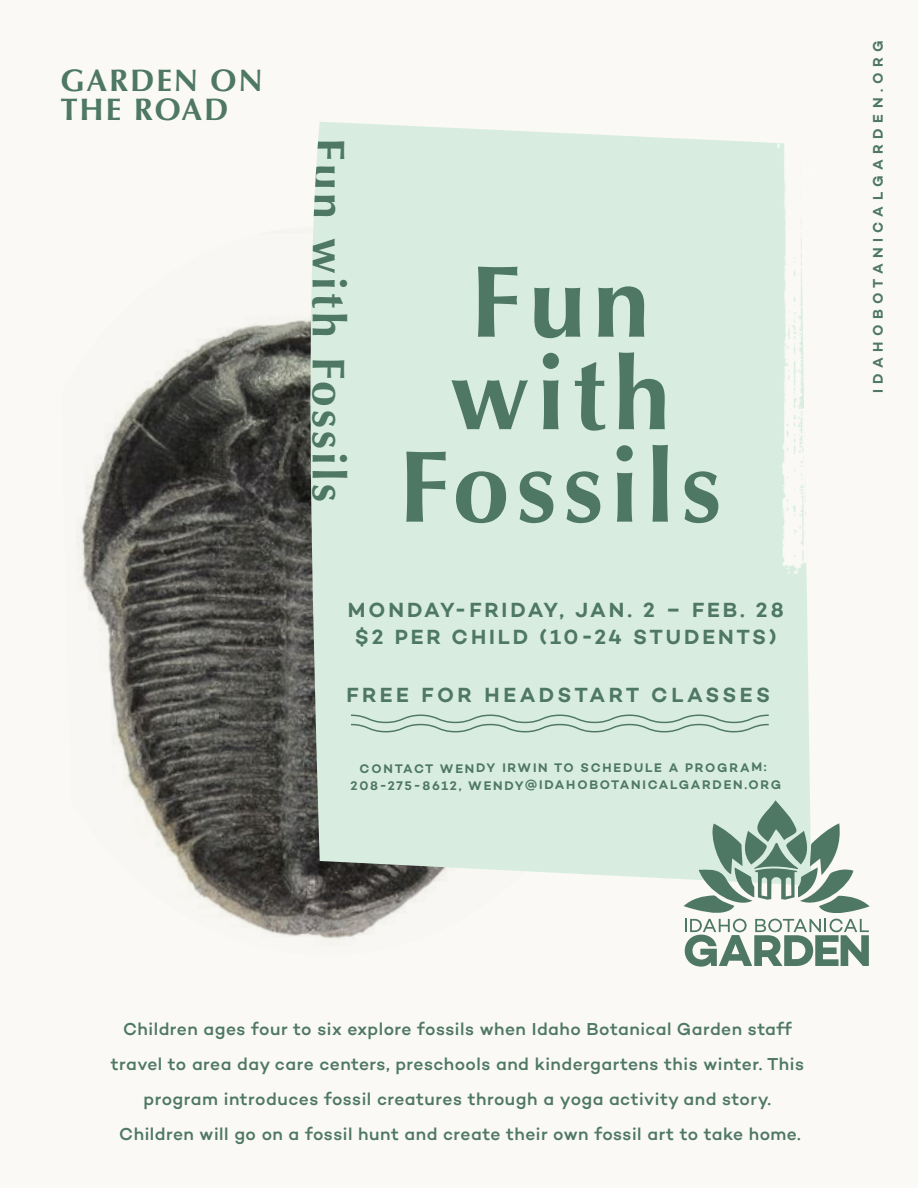
<style>
.page{position:relative;width:918px;height:1188px;background:#faf9f5}
.page>*{position:absolute;margin:0;border:0;box-sizing:border-box;transform-origin:0 0}
.t1{font:700 102.15px/92.6px "Optima";letter-spacing:.07em;color:#4e7764;text-align:center}
.t2{font:700 46.05px "Optima";letter-spacing:.07em;color:#4e7764}
.t3{font:700 31.2px/29px "Optima";letter-spacing:.06em;color:#4e7764}
.t4{font:600 20.85px/26.8px "Campton";letter-spacing:.14em;color:#4e7764;text-align:center}
.t5{font:600 20.85px "Campton";letter-spacing:.165em;color:#4e7764}
.t6{font:500 17.55px/35.2px "Campton";letter-spacing:.025em;color:#4e7764;text-align:center}
.t7{font:600 14.25px "Campton";letter-spacing:.39em;color:#4e7764}
.t8{font:600 12.75px/17.1px "Campton";letter-spacing:.135em;color:#4e7764;text-align:center}
</style>
<div class="page">
<img style="left:78px;top:320px;width:350px;height:619px">
<div style="left:304px;top:122px;width:506px;height:764px;background:#d8ede0"></div>
<svg style="left:684px;top:800px;width:186px;height:167px"></svg>
<img style="left:773px;top:122px;width:37px;height:452px">
<svg style="left:350px;top:714px;width:420px;height:19px;background:#c2dacc"></svg>
<h3 class="t3" style="left:60px;top:66px;width:204px">GARDEN ON<br>THE ROAD</h3>
<h2 class="t2" style="left:355px;top:138px;width:365px;rotate:90deg">Fun with Fossils</h2>
<h1 class="t1" style="left:399px;top:257px;width:324px">Fun with<br>Fossils</h1>
<p class="t4" style="left:348px;top:596px;width:437px">MONDAY-FRIDAY, JAN. 2 – FEB. 28 $2 PER CHILD (10-24 STUDENTS)</p>
<p class="t5" style="left:346px;top:681px;width:425px">FREE FOR HEADSTART CLASSES</p>
<p class="t8" style="left:351px;top:759px;width:432px">CONTACT WENDY IRWIN TO SCHEDULE A PROGRAM:<br>208-275-8612, WENDY@IDAHOBOTANICALGARDEN.ORG</p>
<p class="t7" style="left:869px;top:393px;width:354px;rotate:-90deg">IDAHOBOTANICALGARDEN.ORG</p>
<p class="t6" style="left:111px;top:1011px;width:695px">Children ages four to six explore fossils when Idaho Botanical Garden staff travel to area day care centers, preschools and kindergartens this winter. This program introduces fossil creatures through a yoga activity and story.<br>Children will go on a fossil hunt and create their own fossil art to take home.</p>
</div>
